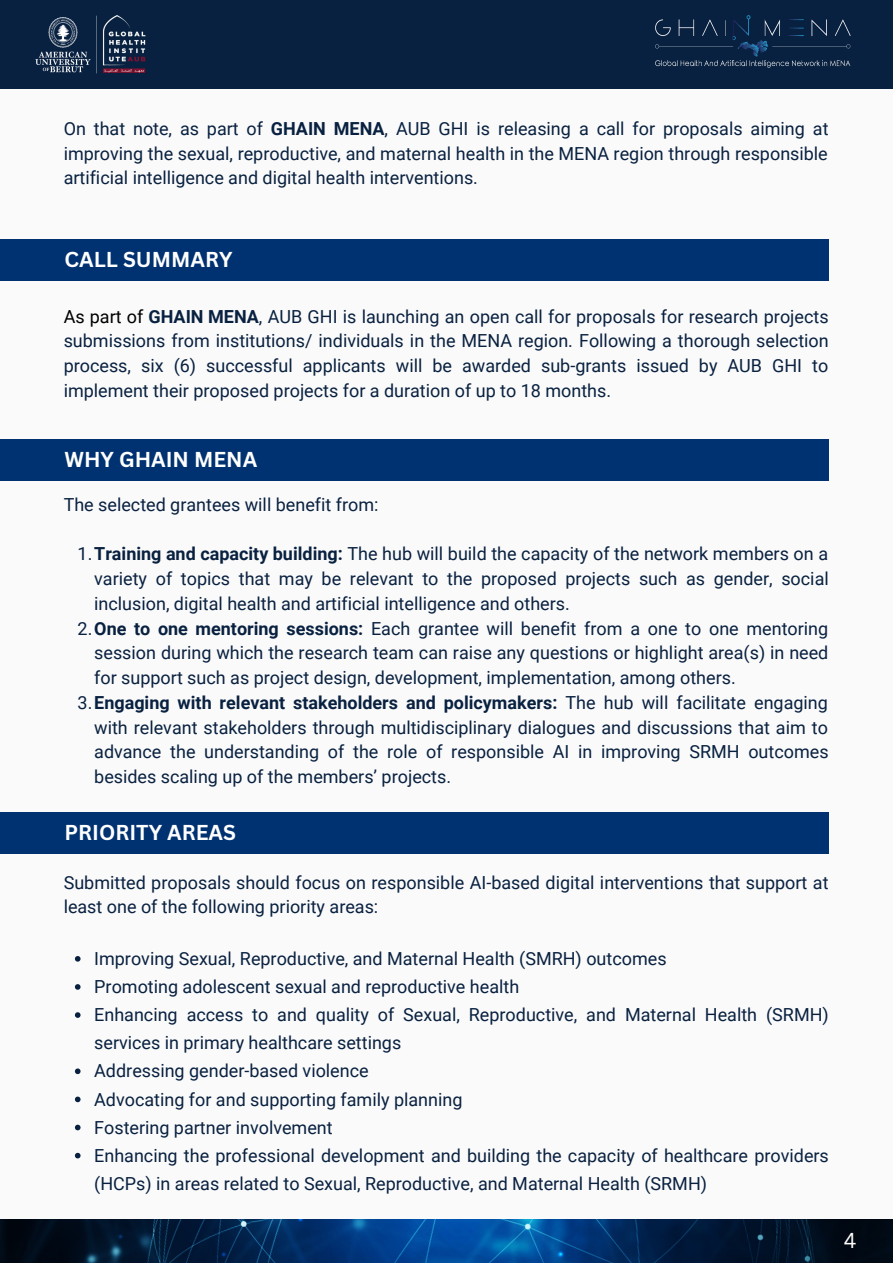
<style>
.page{position:relative;width:893px;height:1264px;background:#fff}
.page>*{position:absolute;margin:0;border:0;box-sizing:border-box;transform-origin:0 0}
.t1{font:700 21px "Canva Sans";color:#fff}
.t2{font:21px "Canva Sans";color:#fff}
.t3{font:18px/24.8px "Roboto";color:#092140;text-align:justify}
.s1{font-weight:700}
.s2{color:#000}
</style>
<div class="page">
<div style="left:0;top:0;width:892px;height:1262px;background:#fafafa"></div>
<div style="left:0;top:0;width:892px;height:89px;background:#092140"></div>
<img style="left:35px;top:15px;width:111px;height:59px">
<img style="left:655px;top:15px;width:196px;height:53px">
<img style="left:0;top:1219px;width:892px;height:43px">
<div style="left:0;top:239px;width:828px;height:41px;background:#003271"></div>
<div style="left:0;top:438px;width:828px;height:42px;background:#003271"></div>
<div style="left:0;top:811px;width:828px;height:42px;background:#003271"></div>
<svg style="left:75px;top:956px;width:5px;height:5px"></svg>
<svg style="left:75px;top:984px;width:5px;height:5px"></svg>
<svg style="left:75px;top:1012px;width:5px;height:5px"></svg>
<svg style="left:75px;top:1068px;width:5px;height:6px"></svg>
<svg style="left:75px;top:1096px;width:5px;height:6px"></svg>
<svg style="left:75px;top:1124px;width:5px;height:6px"></svg>
<svg style="left:75px;top:1152px;width:5px;height:6px"></svg>
<p class="t3" style="left:64px;top:116px;width:766px">On that note, as part of <span class="s1">GHAIN MENA</span>, AUB GHI is releasing a call for proposals aiming at improving the sexual, reproductive, and maternal health in the MENA region through responsible artificial intelligence and digital health interventions.</p>
<p class="t1" style="left:64px;top:244px;width:169px">CALL SUMMARY</p>
<p class="t3" style="left:64px;top:304px;width:766px"><span class="s2">As part of</span> <span class="s1">GHAIN MENA</span>, AUB GHI is launching an open call for proposals for research projects submissions from institutions/ individuals in the MENA region. Following a thorough selection process, six (6) successful applicants will be awarded sub-grants issued by AUB GHI to implement their proposed projects for a duration of up to 18 months.</p>
<p class="t1" style="left:64px;top:444px;width:194px">WHY GHAIN MENA</p>
<p class="t3" style="left:64px;top:492px;width:316px">The selected grantees will benefit from:</p>
<p class="t3" style="left:94px;top:542px;width:736px;text-indent:-17px">1.<span class="s1">Training and capacity building:</span> The hub will build the capacity of the network members on a variety of topics that may be relevant to the proposed projects such as gender, social inclusion, digital health and artificial intelligence and others.</p>
<p class="t3" style="left:94px;top:616px;width:735px;text-indent:-17px">2.<span class="s1">One to one mentoring sessions:</span> Each grantee will benefit from a one to one mentoring session during which the research team can raise any questions or highlight area(s) in need for support such as project design, development, implementation, among others.</p>
<p class="t3" style="left:94px;top:690px;width:735px;text-indent:-17px">3.<span class="s1">Engaging with relevant stakeholders and policymakers:</span> The hub will facilitate engaging with relevant stakeholders through multidisciplinary dialogues and discussions that aim to advance the understanding of the role of responsible AI in improving SRMH outcomes besides scaling up of the members’ projects.</p>
<p class="t1" style="left:64px;top:817px;width:173px">PRIORITY AREAS</p>
<p class="t3" style="left:64px;top:870px;width:766px">Submitted proposals should focus on responsible AI-based digital interventions that support at least one of the following priority areas:</p>
<p class="t3" style="left:94px;top:946px;width:573px">Improving Sexual, Reproductive, and Maternal Health (SMRH) outcomes</p>
<p class="t3" style="left:94px;top:974px;width:426px">Promoting adolescent sexual and reproductive health</p>
<p class="t3" style="left:94px;top:1001px;width:736px;line-height:28px">Enhancing access to and quality of Sexual, Reproductive, and Maternal Health (SRMH) services in primary healthcare settings</p>
<p class="t3" style="left:94px;top:1058px;width:276px">Addressing gender-based violence</p>
<p class="t3" style="left:94px;top:1087px;width:370px">Advocating for and supporting family planning</p>
<p class="t3" style="left:94px;top:1115px;width:240px">Fostering partner involvement</p>
<p class="t3" style="left:94px;top:1141px;width:736px;line-height:28px">Enhancing the professional development and building the capacity of healthcare providers (HCPs) in areas related to Sexual, Reproductive, and Maternal Health (SRMH)</p>
<p class="t2" style="left:843px;top:1225px;width:14px">4</p>
</div>
